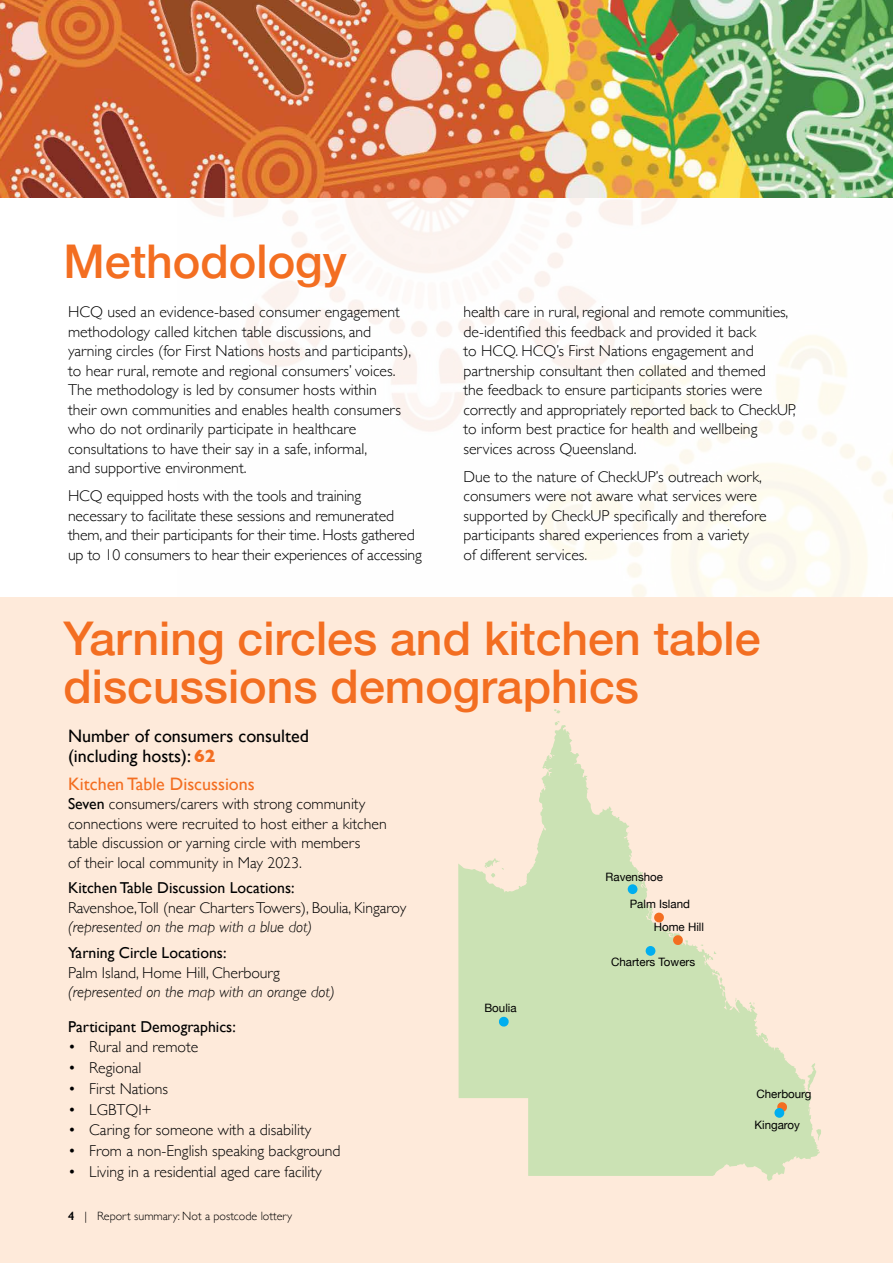
<style>
.page{position:relative;width:893px;height:1263px;background:#fff}
.page>*{position:absolute;margin:0;border:0;box-sizing:border-box;transform-origin:0 0}
.t1{font:500 46.5px/48px "Helvetica Neue";color:#f36e21}
.t2{font:18px/19.5px "Gill Sans";color:#000}
.t3{font:18px "Gill Sans";color:#f36e21}
.t4{font:300 15.75px/19.5px "Gill Sans";color:#000}
.t5{font:15.75px "Gill Sans";color:#000}
.t6{font:italic 300 15.75px "Gill Sans";color:#000}
.t7{font:300 12px "Gill Sans";color:#000}
.t8{font:11.55px/23.2px "Helvetica Neue";color:#000}
.s1{font-weight:700;color:#f36e21}
.s2{font-weight:400}
.s3{font-weight:600}
</style>
<div class="page">
<div style="left:0;top:597px;width:893px;height:666px;background:#feeada"></div>
<img style="left:0;top:0;width:893px;height:198px">
<svg style="left:458px;top:725px;width:362px;height:456px;fill:#cbe2b4"></svg>
<svg style="left:495px;top:1065px;width:13px;height:16px"></svg>
<svg style="left:534px;top:1102px;width:7px;height:10px"></svg>
<svg style="left:635px;top:1001px;width:9px;height:10px"></svg>
<svg style="left:661px;top:961px;width:9px;height:10px"></svg>
<svg style="left:555px;top:721px;width:4px;height:5px"></svg>
<svg style="left:554px;top:709px;width:6px;height:4px"></svg>
<svg style="left:816px;top:1129px;width:5px;height:14px"></svg>
<div style="left:628px;top:884px;width:9px;height:10px;background:#00aeef;border-radius:50%"></div>
<div style="left:646px;top:946px;width:9px;height:10px;background:#00aeef;border-radius:50%"></div>
<svg style="left:498px;top:1016px;width:11px;height:11px"></svg>
<svg style="left:672px;top:934px;width:11px;height:12px"></svg>
<svg style="left:654px;top:912px;width:12px;height:15px"></svg>
<svg style="left:777px;top:1101px;width:11px;height:11px"></svg>
<div style="left:774px;top:1108px;width:10px;height:10px;background:#00aeef;border-radius:50%"></div>
<h1 class="t1" style="left:64px;top:234px;width:285px">Methodology</h1>
<p class="t4" style="left:68px;top:302px;width:345px">HCQ used an evidence-based consumer engagement methodology called kitchen table discussions, and yarning circles (for First Nations hosts and participants), to hear rural, remote and regional consumers’ voices.<br>The methodology is led by consumer hosts within<br>their own communities and enables health consumers who do not ordinarily participate in healthcare consultations to have their say in a safe, informal,<br>and supportive environment.</p>
<p class="t4" style="left:68px;top:486px;width:355px">HCQ equipped hosts with the tools and training necessary to facilitate these sessions and remunerated them, and their participants for their time. Hosts gathered up to 10 consumers to hear their experiences of accessing</p>
<p class="t4" style="left:463px;top:302px;width:334px">health care in rural, regional and remote communities, de-identified this feedback and provided it back<br>to HCQ. HCQ’s First Nations engagement and partnership consultant then collated and themed<br>the feedback to ensure participants stories were correctly and appropriately reported back to CheckUP, to inform best practice for health and wellbeing services across Queensland.</p>
<p class="t4" style="left:463px;top:466px;width:305px">Due to the nature of CheckUP’s outreach work, consumers were not aware what services were supported by CheckUP specifically and therefore participants shared experiences from a variety<br>of different services.</p>
<h1 class="t1" style="left:64px;top:611px;width:698px">Yarning circles and kitchen table discussions demographics</h1>
<p class="t2" style="left:68px;top:726px;width:242px">Number of consumers consulted (including hosts): <span class="s1">62</span></p>
<p class="t3" style="left:68px;top:773px;width:188px">Kitchen Table Discussions</p>
<p class="t4" style="left:68px;top:793px;width:320px"><span class="s2">Seven</span> consumers/carers with strong community connections were recruited to host either a kitchen table discussion or yarning circle with members<br>of their local community in May 2023.</p>
<p class="t5" style="left:68px;top:879px;width:228px">Kitchen Table Discussion Locations:</p>
<p class="t4" style="left:68px;top:897px;width:340px">Ravenshoe,Toll (near Charters Towers), Boulia, Kingaroy</p>
<p class="t6" style="left:68px;top:918px;width:246px">(represented on the map with a blue dot)</p>
<p class="t5" style="left:68px;top:944px;width:160px">Yarning Circle Locations:</p>
<p class="t4" style="left:68px;top:962px;width:213px">Palm Island, Home Hill, Cherbourg</p>
<p class="t6" style="left:68px;top:983px;width:268px">(represented on the map with an orange dot)</p>
<p class="t5" style="left:68px;top:1017px;width:169px">Participant Demographics:</p>
<p class="t4" style="left:68px;top:1037px;width:132px">• Rural and remote</p>
<p class="t4" style="left:68px;top:1057px;width:75px">• Regional</p>
<p class="t4" style="left:68px;top:1078px;width:102px">• First Nations</p>
<p class="t4" style="left:68px;top:1099px;width:85px">• LGBTQI+</p>
<p class="t4" style="left:68px;top:1120px;width:245px">• Caring for someone with a disability</p>
<p class="t4" style="left:68px;top:1140px;width:274px">• From a non-English speaking background</p>
<p class="t4" style="left:68px;top:1161px;width:255px">• Living in a residential aged care facility</p>
<p class="t7" style="left:68px;top:1207px;width:226px"><span class="s3">4</span> | Report summary: Not a postcode lottery</p>
<p class="t8" style="left:484px;top:997px;width:34px">Boulia</p>
<p class="t8" style="left:606px;top:865px;width:59px">Ravenshoe</p>
<p class="t8" style="left:654px;top:893px;width:52px;text-indent:-24px">Palm Island<br>Home Hill</p>
<p class="t8" style="left:611px;top:951px;width:86px">Charters Towers</p>
<p class="t8" style="left:756px;top:1083px;width:56px">Cherbourg</p>
<p class="t8" style="left:754px;top:1114px;width:47px">Kingaroy</p>
</div>
